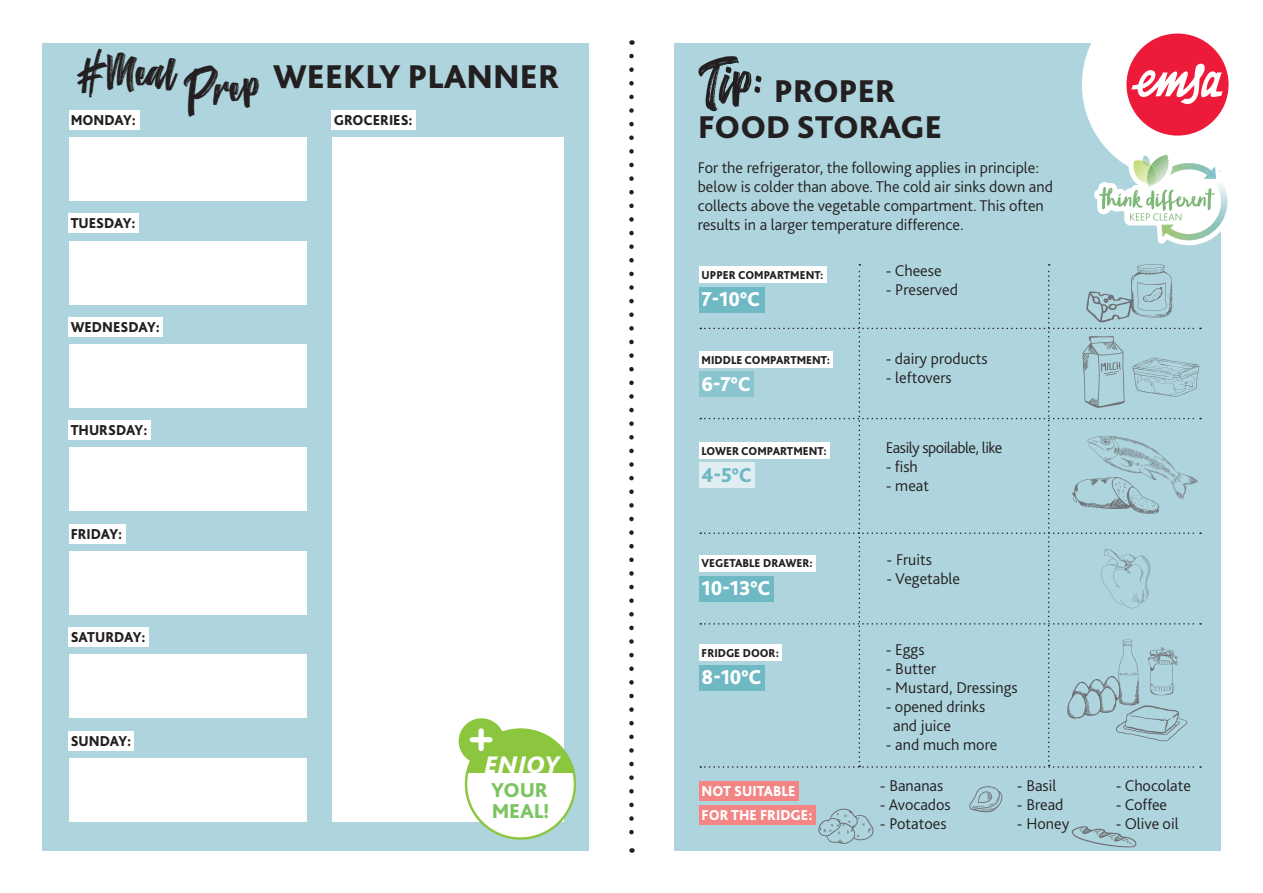
<style>
.page{position:relative;width:1263px;height:893px;background:#fff}
.page>*{position:absolute;margin:0;border:0;box-sizing:border-box;transform-origin:0 0}
.t1{font:35.25px "The Conquer";color:#231f20;scale:.94 1}
.t2{font:800 34.5px "Bliss Pro";color:#231f20}
.t3{font:800 33px/36px "Bliss Pro";color:#231f20}
.t4{font:italic 800 25.05px "Bliss Pro";letter-spacing:.01em;color:#fff}
.t5{font:800 21px "Bliss Pro";color:#fff;scale:.94 1}
.t6{font:800 21px/21px "Bliss Pro";letter-spacing:-.01em;color:#7cc462}
.t7{font:800 21px "Bliss Pro";color:#6fb9c5;scale:.94 1}
.t8{font:300 16.35px/19px "Bliss Pro";color:#231f20}
.t9{font:300 16.35px "Bliss Pro";letter-spacing:-.03em;color:#231f20}
.t10{font:800 15px "Bliss Pro";color:#231f20;scale:.94 1}
.t11{font:800 15px/23.5px "Bliss Pro";color:#fff;scale:.94 1}
.t12{font:800 12px "Bliss Pro";color:#231f20;scale:.94 1}
</style>
<div class="page">
<div style="left:674px;top:43px;width:546px;height:807px;background:#aed4dd"></div>
<svg style="left:629px;top:56px;width:5px;height:797px"></svg>
<div style="left:699px;top:287px;width:66px;height:25px;background:#6fb9c5"></div>
<div style="left:699px;top:665px;width:66px;height:25px;background:#6fb9c5"></div>
<div style="left:699px;top:576px;width:75px;height:25px;background:#6fb9c5"></div>
<div style="left:699px;top:372px;width:55px;height:25px;background:#8ac5cf"></div>
<div style="left:699px;top:463px;width:56px;height:25px;background:#e0eef1"></div>
<div style="left:699px;top:555px;width:117px;height:16px;background:#fff"></div>
<div style="left:699px;top:644px;width:83px;height:17px;background:#fff"></div>
<div style="left:699px;top:782px;width:100px;height:19px;background:#f38585"></div>
<div style="left:699px;top:805px;width:117px;height:19px;background:#f38585"></div>
<svg style="left:700px;top:264px;width:501px;height:504px"></svg>
<svg style="left:818px;top:808px;width:56px;height:36px"></svg>
<svg style="left:969px;top:786px;width:34px;height:27px"></svg>
<svg style="left:1071px;top:826px;width:66px;height:22px"></svg>
<div style="left:43px;top:43px;width:546px;height:807px;background:#aed4dd"></div>
<div style="left:332px;top:110px;width:84px;height:19px;background:#fff"></div>
<div style="left:69px;top:137px;width:237px;height:64px;background:#fff"></div>
<div style="left:69px;top:214px;width:70px;height:19px;background:#fff"></div>
<div style="left:69px;top:241px;width:237px;height:63px;background:#fff"></div>
<div style="left:69px;top:317px;width:94px;height:19px;background:#fff"></div>
<div style="left:69px;top:344px;width:237px;height:64px;background:#fff"></div>
<div style="left:69px;top:420px;width:82px;height:20px;background:#fff"></div>
<div style="left:69px;top:448px;width:237px;height:63px;background:#fff"></div>
<div style="left:69px;top:524px;width:56px;height:19px;background:#fff"></div>
<div style="left:69px;top:551px;width:237px;height:64px;background:#fff"></div>
<div style="left:69px;top:627px;width:80px;height:20px;background:#fff"></div>
<div style="left:69px;top:654px;width:237px;height:64px;background:#fff"></div>
<div style="left:69px;top:731px;width:65px;height:19px;background:#fff"></div>
<div style="left:69px;top:758px;width:237px;height:64px;background:#fff"></div>
<div style="left:332px;top:137px;width:231px;height:685px;background:#fff"></div>
<svg style="left:458px;top:717px;width:119px;height:123px"></svg>
<div style="left:472px;top:737px;width:18px;height:5px;background:#fff"></div>
<div style="left:478px;top:731px;width:6px;height:17px;background:#fff"></div>
<div style="left:69px;top:110px;width:70px;height:19px;background:#fff"></div>
<svg style="left:698px;top:56px;width:63px;height:55px"></svg>
<svg style="left:1082px;top:33px;width:147px;height:212px"></svg>
<h1 class="t1" style="left:75px;top:53px;width:107px;rotate:-1deg">#Meal</h1>
<h1 class="t1" style="left:183px;top:72px;width:81px;rotate:-5deg">Prep</h1>
<p class="t10" style="left:71px;top:110px;width:71px">MONDAY:</p>
<h2 class="t2" style="left:273px;top:55px;width:288px">WEEKLY PLANNER</h2>
<p class="t10" style="left:334px;top:110px;width:85px">GROCERIES:</p>
<p class="t10" style="left:71px;top:214px;width:71px">TUESDAY:</p>
<p class="t10" style="left:71px;top:317px;width:96px">WEDNESDAY:</p>
<p class="t10" style="left:71px;top:421px;width:83px">THURSDAY:</p>
<p class="t10" style="left:71px;top:524px;width:56px">FRIDAY:</p>
<p class="t10" style="left:71px;top:628px;width:81px">SATURDAY:</p>
<p class="t10" style="left:71px;top:731px;width:66px">SUNDAY:</p>
<h3 class="t4" style="left:485px;top:750px;width:76px">ENJOY</h3>
<p class="t6" style="left:491px;top:779px;width:59px">YOUR<br>MEAL!</p>
<h3 class="t3" style="left:698px;top:73px;width:246px;text-indent:76px">PROPER<br>FOOD STORAGE</h3>
<p class="t8" style="left:698px;top:158px;width:357px">For the refrigerator, the following applies in principle: below is colder than above. The cold air sinks down and collects above the vegetable compartment. This often results in a larger temperature difference.</p>
<p class="t12" style="left:702px;top:268px;width:131px">UPPER COMPARTMENT:</p>
<p class="t5" style="left:702px;top:286px;width:64px">7-10°C</p>
<p class="t12" style="left:702px;top:352px;width:138px">MIDDLE COMPARTMENT:</p>
<p class="t5" style="left:702px;top:371px;width:54px">6-7°C</p>
<p class="t12" style="left:702px;top:443px;width:134px">LOWER COMPARTMENT:</p>
<p class="t7" style="left:702px;top:462px;width:55px">4-5°C</p>
<p class="t12" style="left:702px;top:556px;width:120px">VEGETABLE DRAWER:</p>
<p class="t5" style="left:702px;top:575px;width:75px">10-13°C</p>
<p class="t12" style="left:702px;top:645px;width:84px">FRIDGE DOOR:</p>
<p class="t5" style="left:702px;top:664px;width:65px">8-10°C</p>
<p class="t11" style="left:702px;top:779px;width:119px">NOT SUITABLE<br>FOR THE FRIDGE:</p>
<p class="t8" style="left:886px;top:261px;width:57px">- Cheese</p>
<p class="t8" style="left:886px;top:280px;width:74px">- Preserved</p>
<p class="t8" style="left:886px;top:349px;width:103px">- dairy products</p>
<p class="t8" style="left:886px;top:368px;width:67px">- leftovers</p>
<p class="t9" style="left:886px;top:437px;width:118px">Easily spoilable, like</p>
<p class="t8" style="left:886px;top:456px;width:34px">- fish</p>
<p class="t8" style="left:886px;top:475px;width:45px">- meat</p>
<p class="t8" style="left:887px;top:550px;width:47px">- Fruits</p>
<p class="t8" style="left:887px;top:569px;width:75px">- Vegetable</p>
<p class="t8" style="left:886px;top:640px;width:40px">- Eggs</p>
<p class="t8" style="left:886px;top:659px;width:52px">- Butter</p>
<p class="t8" style="left:886px;top:678px;width:133px">- Mustard, Dressings</p>
<p class="t8" style="left:893px;top:697px;width:93px;text-indent:-7px">- opened drinks and juice</p>
<p class="t8" style="left:886px;top:735px;width:113px">- and much more</p>
<p class="t8" style="left:880px;top:776px;width:65px">- Bananas</p>
<p class="t8" style="left:880px;top:795px;width:72px">- Avocados</p>
<p class="t8" style="left:880px;top:814px;width:68px">- Potatoes</p>
<p class="t8" style="left:1017px;top:776px;width:41px">- Basil</p>
<p class="t8" style="left:1017px;top:795px;width:48px">- Bread</p>
<p class="t8" style="left:1017px;top:814px;width:54px">- Honey</p>
<p class="t8" style="left:1116px;top:776px;width:77px">- Chocolate</p>
<p class="t8" style="left:1116px;top:795px;width:53px">- Coffee</p>
<p class="t8" style="left:1116px;top:814px;width:64px">- Olive oil</p>
</div>
